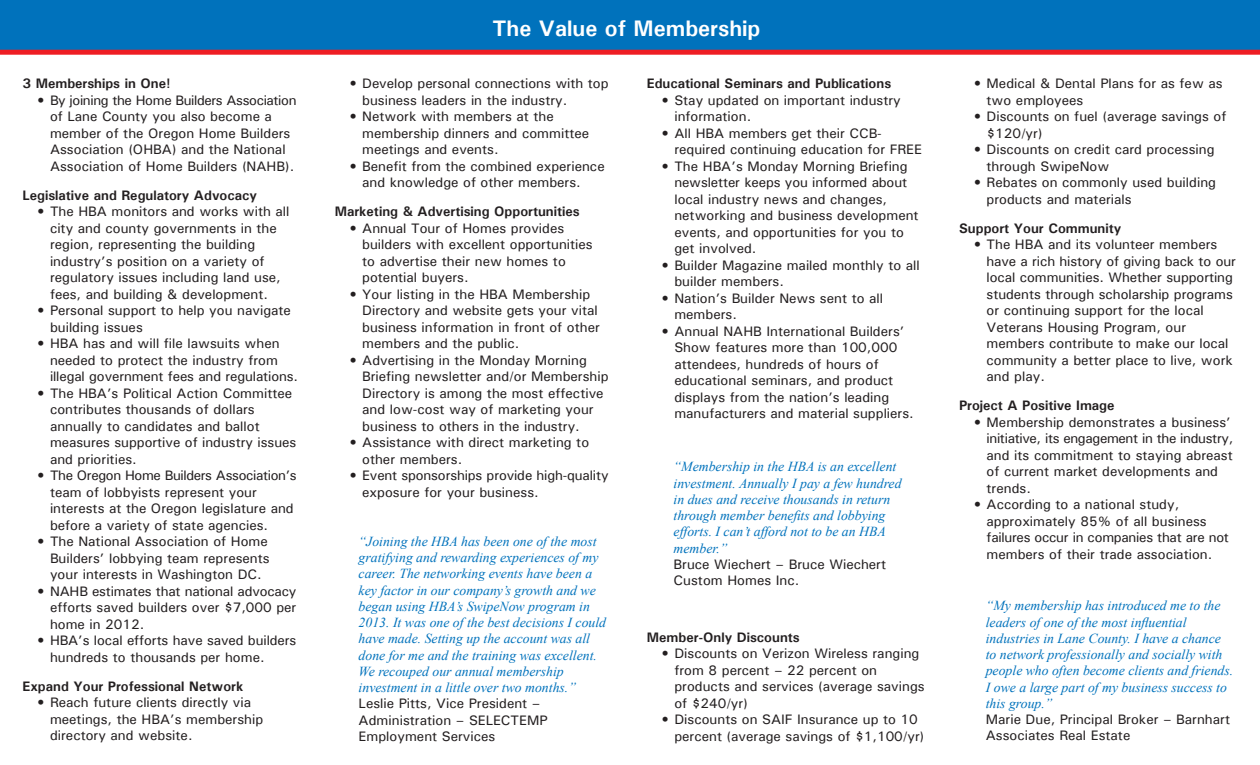
<style>
.page{position:relative;width:1260px;height:765px;background:#fff}
.page>*{position:absolute;margin:0;border:0;box-sizing:border-box;transform-origin:0 0}
.t1{font:700 22.5px "Univers";color:#fff}
.t2{font:500 13.75px/16.5px "Univers";color:#231f20}
.t3{font:italic 13.75px/16.2px "Times New Roman";color:#0072bc}
.t4{font:700 13.75px "Univers";color:#231f20}
</style>
<div class="page">
<svg style="left:0;top:0;width:1260px;height:55px;background:#176bae"></svg>
<p class="t4" style="left:22px;top:75px;width:150px">3 Memberships in One!</p>
<p class="t2" style="left:50px;top:91px;width:248px;text-indent:-12px">• By joining the Home Builders Association of Lane County you also become a member of the Oregon Home Builders Association (OHBA) and the National Association of Home Builders (NAHB).</p>
<p class="t4" style="left:22px;top:186px;width:236px">Legislative and Regulatory Advocacy</p>
<p class="t2" style="left:38px;top:203px;width:253px">• The HBA monitors and works with all</p>
<p class="t2" style="left:50px;top:219px;width:228px">city and county governments in the</p>
<p class="t2" style="left:50px;top:236px;width:207px">region, representing the building</p>
<p class="t2" style="left:50px;top:252px;width:216px">industry’s position on a variety of</p>
<p class="t2" style="left:50px;top:269px;width:232px">regulatory issues including land use, fees, and building &amp; development.</p>
<p class="t2" style="left:50px;top:302px;width:242px;text-indent:-12px">• Personal support to help you navigate building issues</p>
<p class="t2" style="left:38px;top:335px;width:244px;text-align:right">• HBA has and will file lawsuits when needed to protect the industry from</p>
<p class="t2" style="left:50px;top:368px;width:250px">illegal government fees and regulations.</p>
<p class="t2" style="left:50px;top:384px;width:248px;text-indent:-12px">• The HBA’s Political Action Committee contributes thousands of dollars annually to candidates and ballot measures supportive of industry issues and priorities.</p>
<p class="t2" style="left:50px;top:467px;width:248px;text-indent:-12px">• The Oregon Home Builders Association’s team of lobbyists represent your interests at the Oregon legislature and before a variety of state agencies.</p>
<p class="t2" style="left:38px;top:533px;width:232px">• The National Association of Home</p>
<p class="t2" style="left:50px;top:549px;width:221px">Builders’ lobbying team represents your interests in Washington DC.</p>
<p class="t2" style="left:50px;top:582px;width:248px;text-align:justify;text-indent:-12px">• NAHB estimates that national advocacy efforts saved builders over $7,000 per home in 2012.</p>
<p class="t2" style="left:50px;top:632px;width:248px;text-indent:-12px">• HBA’s local efforts have saved builders hundreds to thousands per home.</p>
<p class="t4" style="left:22px;top:677px;width:222px">Expand Your Professional Network</p>
<p class="t2" style="left:50px;top:694px;width:215px;text-indent:-12px">• Reach future clients directly via meetings, the HBA’s membership directory and website.</p>
<p class="t1" style="left:492px;top:13px;width:270px">The Value of Membership</p>
<p class="t2" style="left:362px;top:75px;width:248px;text-indent:-12px">• Develop personal connections with top business leaders in the industry.</p>
<p class="t2" style="left:362px;top:108px;width:229px;text-indent:-12px">• Network with members at the membership dinners and committee meetings and events.</p>
<p class="t2" style="left:362px;top:157px;width:244px;text-indent:-12px">• Benefit from the combined experience and knowledge of other members.</p>
<p class="t4" style="left:335px;top:203px;width:247px">Marketing &amp; Advertising Opportunities</p>
<p class="t2" style="left:362px;top:219px;width:232px;text-indent:-12px">• Annual Tour of Homes provides builders with excellent opportunities to advertise their new homes to</p>
<p class="t2" style="left:362px;top:269px;width:108px">potential buyers.</p>
<p class="t2" style="left:362px;top:285px;width:239px;text-indent:-12px">• Your listing in the HBA Membership Directory and website gets your vital business information in front of other members and the public.</p>
<p class="t2" style="left:362px;top:351px;width:248px;text-indent:-12px">• Advertising in the Monday Morning Briefing newsletter and/or Membership Directory is among the most effective and low-cost way of marketing your business to others in the industry.</p>
<p class="t2" style="left:362px;top:434px;width:229px;text-indent:-12px">• Assistance with direct marketing to other members.</p>
<p class="t2" style="left:362px;top:467px;width:248px;text-indent:-12px">• Event sponsorships provide high-quality exposure for your business.</p>
<p class="t3" style="left:359px;top:533px;width:249px">“Joining the HBA has been one of the most gratifying and rewarding experiences of my career. The networking events have been a key factor in our company’s growth and we began using HBA’s SwipeNow program in 2013. It was one of the best decisions I could have made. Setting up the account was all done for me and the training was excellent.<br>We recouped our annual membership investment in a little over two months.”</p>
<p class="t2" style="left:359px;top:695px;width:190px">Leslie Pitts, Vice President –<br>Administration – SELECTEMP<br>Employment Services</p>
<p class="t4" style="left:647px;top:75px;width:246px">Educational Seminars and Publications</p>
<p class="t2" style="left:674px;top:91px;width:228px;text-indent:-12px">• Stay updated on important industry information.</p>
<p class="t2" style="left:674px;top:124px;width:249px;text-indent:-12px">• All HBA members get their CCB&shy;required continuing education for FREE</p>
<p class="t2" style="left:662px;top:157px;width:247px;text-align:right">• The HBA’s Monday Morning Briefing newsletter keeps you informed about</p>
<p class="t2" style="left:674px;top:190px;width:214px">local industry news and changes,</p>
<p class="t2" style="left:674px;top:207px;width:246px">networking and business development events, and opportunities for you to get involved.</p>
<p class="t2" style="left:674px;top:256px;width:247px;text-indent:-12px">• Builder Magazine mailed monthly to all builder members.</p>
<p class="t2" style="left:674px;top:289px;width:210px;text-indent:-12px">• Nation’s Builder News sent to all members.</p>
<p class="t2" style="left:674px;top:322px;width:232px;text-indent:-12px">• Annual NAHB International Builders’<br>Show features more than 100,000 attendees, hundreds of hours of</p>
<p class="t2" style="left:674px;top:372px;width:241px">educational seminars, and product displays from the nation’s leading manufacturers and material suppliers.</p>
<p class="t3" style="left:674px;top:458px;width:229px">“Membership in the HBA is an excellent investment. Annually I pay a few hundred in dues and receive thousands in return through member benefits and lobbying efforts. I can’t afford not to be an HBA member.”</p>
<p class="t2" style="left:674px;top:556px;width:214px">Bruce Wiechert – Bruce Wiechert<br>Custom Homes Inc.</p>
<p class="t4" style="left:647px;top:628px;width:154px">Member-Only Discounts</p>
<p class="t2" style="left:674px;top:645px;width:252px;text-indent:-12px">• Discounts on Verizon Wireless ranging from 8 percent – 22 percent on products and services (average savings</p>
<p class="t2" style="left:674px;top:695px;width:75px">of $240/yr)</p>
<p class="t2" style="left:674px;top:711px;width:252px;text-indent:-12px">• Discounts on SAIF Insurance up to 10 percent (average savings of $1,100/yr)</p>
<p class="t2" style="left:987px;top:75px;width:238px;text-indent:-12px">• Medical &amp; Dental Plans for as few as two employees</p>
<p class="t2" style="left:987px;top:108px;width:241px;text-indent:-12px">• Discounts on fuel (average savings of $120/yr)</p>
<p class="t2" style="left:987px;top:141px;width:230px;text-indent:-12px">• Discounts on credit card processing through SwipeNow</p>
<p class="t2" style="left:987px;top:174px;width:231px;text-indent:-12px">• Rebates on commonly used building products and materials</p>
<p class="t4" style="left:959px;top:219px;width:164px">Support Your Community</p>
<p class="t2" style="left:987px;top:236px;width:251px;text-indent:-12px">• The HBA and its volunteer members have a rich history of giving back to our</p>
<p class="t2" style="left:987px;top:269px;width:248px">local communities. Whether supporting students through scholarship programs or continuing support for the local Veterans Housing Program, our</p>
<p class="t2" style="left:987px;top:335px;width:248px">members contribute to make our local community a better place to live, work and play.</p>
<p class="t4" style="left:959px;top:397px;width:157px">Project A Positive Image</p>
<p class="t2" style="left:987px;top:413px;width:248px;text-indent:-12px">• Membership demonstrates a business’ initiative, its engagement in the industry, and its commitment to staying abreast of current market developments and trends.</p>
<p class="t2" style="left:987px;top:496px;width:244px;text-indent:-12px">• According to a national study, approximately 85% of all business failures occur in companies that are not</p>
<p class="t2" style="left:987px;top:545px;width:227px">members of their trade association.</p>
<p class="t3" style="left:986px;top:597px;width:236px">“My membership has introduced me to the</p>
<p class="t3" style="left:986px;top:614px;width:249px">leaders of one of the most influential industries in Lane County. I have a chance to network professionally and socially with people who often become clients and friends.<br>I owe a large part of my business success to this group.”</p>
<p class="t2" style="left:986px;top:711px;width:246px">Marie Due, Principal Broker – Barnhart<br>Associates Real Estate</p>
</div>
